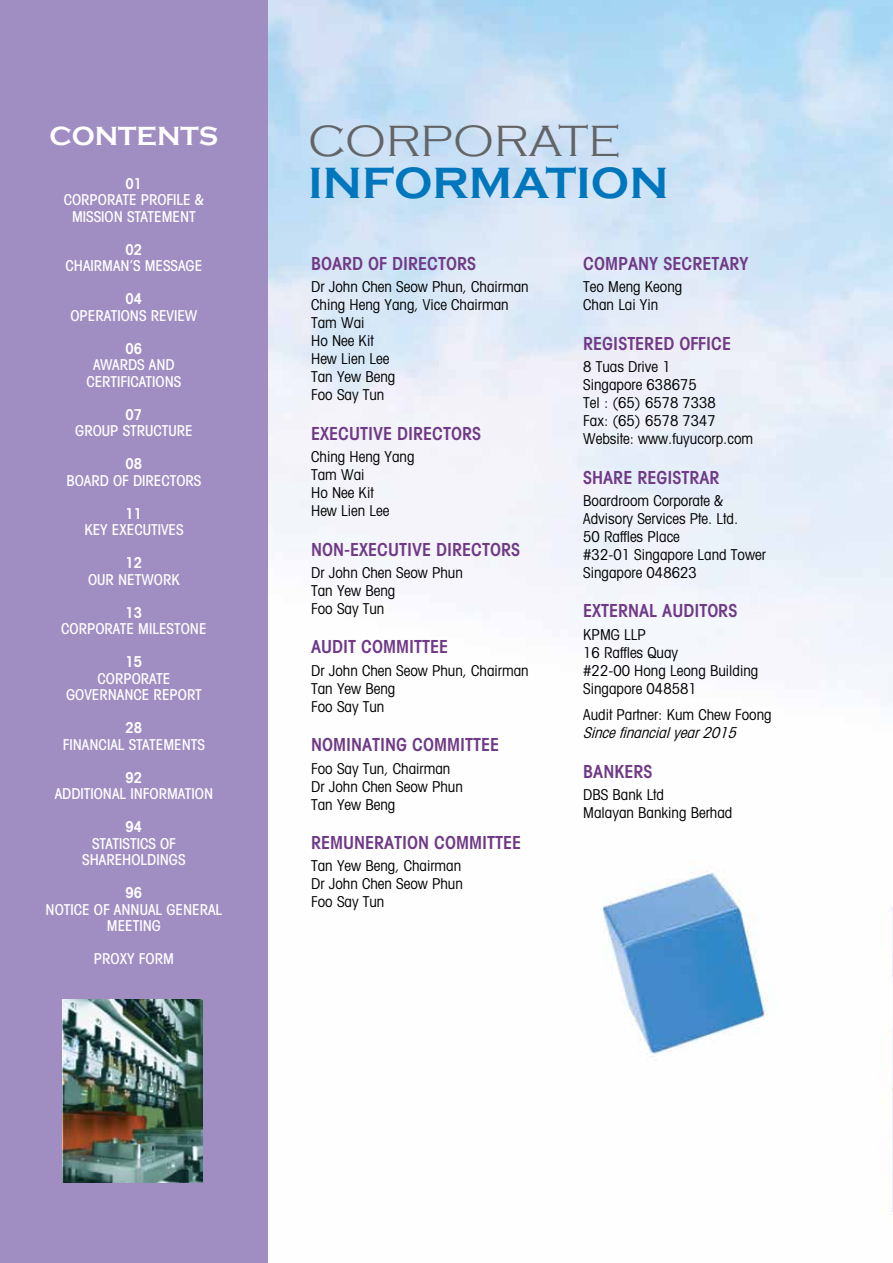
<style>
.page{position:relative;width:893px;height:1263px;background:#fff}
.page>*{position:absolute;margin:0;border:0;box-sizing:border-box;transform-origin:0 0}
.t1{font:700 45px "Copperplate Gothic";color:#0076bc}
.t2{font:300 45px "Copperplate Gothic";color:#636466}
.t3{font:700 27px "Copperplate Gothic";color:#fff}
.t4{font:600 condensed 18px "Avant Garde";color:#6f3a86}
.t5{font:condensed 15px/18px "Avant Garde";color:#000}
.t6{font:500 condensed 15px/16.5px "Avant Garde";color:#fff;text-align:center}
.t7{font:600 condensed 15px "Avant Garde";color:#fff}
.t8{font:italic condensed 15px "Avant Garde";color:#000}
</style>
<div class="page">
<img style="left:268px;top:0;width:625px;height:1212px">
<div style="left:0;top:0;width:268px;height:1263px;background:#a08ec3"></div>
<img style="left:63px;top:999px;width:139px;height:183px">
<h2 class="t3" style="left:50px;top:121px;width:170px">CONTENTS</h2>
<p class="t7" style="left:126px;top:174px;width:18px">01</p>
<p class="t6" style="left:64px;top:191px;width:142px">CORPORATE PROFILE &amp;<br>MISSION STATEMENT</p>
<p class="t7" style="left:126px;top:240px;width:18px">02</p>
<p class="t6" style="left:66px;top:257px;width:138px">CHAIRMAN’S MESSAGE</p>
<p class="t7" style="left:126px;top:290px;width:18px">04</p>
<p class="t6" style="left:70px;top:307px;width:128px">OPERATIONS REVIEW</p>
<p class="t7" style="left:126px;top:339px;width:18px">06</p>
<p class="t6" style="left:86px;top:356px;width:96px">AWARDS AND<br>CERTIFICATIONS</p>
<p class="t7" style="left:126px;top:405px;width:18px">07</p>
<p class="t6" style="left:75px;top:422px;width:119px">GROUP STRUCTURE</p>
<p class="t7" style="left:126px;top:455px;width:18px">08</p>
<p class="t6" style="left:66px;top:472px;width:137px">BOARD OF DIRECTORS</p>
<p class="t7" style="left:126px;top:504px;width:18px">11</p>
<p class="t6" style="left:84px;top:521px;width:101px">KEY EXECUTIVES</p>
<p class="t7" style="left:126px;top:554px;width:18px">12</p>
<p class="t6" style="left:88px;top:571px;width:93px">OUR NETWORK</p>
<p class="t7" style="left:126px;top:603px;width:18px">13</p>
<p class="t6" style="left:61px;top:620px;width:147px">CORPORATE MILESTONE</p>
<p class="t7" style="left:126px;top:653px;width:18px">15</p>
<p class="t6" style="left:66px;top:670px;width:137px">CORPORATE<br>GOVERNANCE REPORT</p>
<p class="t7" style="left:126px;top:719px;width:18px">28</p>
<p class="t6" style="left:63px;top:736px;width:144px">FINANCIAL STATEMENTS</p>
<p class="t7" style="left:126px;top:768px;width:18px">92</p>
<p class="t6" style="left:55px;top:785px;width:160px">ADDITIONAL INFORMATION</p>
<p class="t7" style="left:126px;top:818px;width:18px">94</p>
<p class="t6" style="left:82px;top:835px;width:105px">STATISTICS OF<br>SHAREHOLDINGS</p>
<p class="t7" style="left:126px;top:884px;width:18px">96</p>
<p class="t6" style="left:46px;top:901px;width:178px">NOTICE OF ANNUAL GENERAL<br>MEETING</p>
<p class="t6" style="left:94px;top:950px;width:82px">PROXY FORM</p>
<h1 class="t2" style="left:308px;top:117px;width:314px">CORPORATE</h1>
<h1 class="t1" style="left:308px;top:159px;width:362px">INFORMATION</h1>
<p class="t4" style="left:311px;top:252px;width:167px">BOARD OF DIRECTORS</p>
<p class="t5" style="left:311px;top:277px;width:219px">Dr John Chen Seow Phun, Chairman<br>Ching Heng Yang, Vice Chairman<br>Tam Wai<br>Ho Nee Kit<br>Hew Lien Lee<br>Tan Yew Beng<br>Foo Say Tun</p>
<p class="t4" style="left:311px;top:422px;width:172px">EXECUTIVE DIRECTORS</p>
<p class="t5" style="left:311px;top:447px;width:105px">Ching Heng Yang<br>Tam Wai<br>Ho Nee Kit<br>Hew Lien Lee</p>
<p class="t4" style="left:311px;top:538px;width:210px">NON-EXECUTIVE DIRECTORS</p>
<p class="t5" style="left:311px;top:563px;width:153px">Dr John Chen Seow Phun<br>Tan Yew Beng<br>Foo Say Tun</p>
<p class="t4" style="left:311px;top:636px;width:138px">AUDIT COMMITTEE</p>
<p class="t5" style="left:311px;top:661px;width:219px">Dr John Chen Seow Phun, Chairman<br>Tan Yew Beng<br>Foo Say Tun</p>
<p class="t4" style="left:311px;top:734px;width:189px">NOMINATING COMMITTEE</p>
<p class="t5" style="left:311px;top:759px;width:153px">Foo Say Tun, Chairman<br>Dr John Chen Seow Phun<br>Tan Yew Beng</p>
<p class="t4" style="left:311px;top:832px;width:211px">REMUNERATION COMMITTEE</p>
<p class="t5" style="left:311px;top:857px;width:153px;text-align:justify">Tan Yew Beng, Chairman Dr John Chen Seow Phun Foo Say Tun</p>
<p class="t4" style="left:583px;top:252px;width:167px">COMPANY SECRETARY</p>
<p class="t5" style="left:583px;top:277px;width:101px">Teo Meng Keong<br>Chan Lai Yin</p>
<p class="t4" style="left:583px;top:332px;width:149px">REGISTERED OFFICE</p>
<p class="t5" style="left:583px;top:357px;width:171px">8 Tuas Drive 1<br>Singapore 638675<br>Tel : (65) 6578 7338<br>Fax: (65) 6578 7347<br>Website: www.fuyucorp.com</p>
<p class="t4" style="left:583px;top:466px;width:138px">SHARE REGISTRAR</p>
<p class="t5" style="left:583px;top:491px;width:184px">Boardroom Corporate &amp;<br>Advisory Services Pte. Ltd.<br>50 Raffles Place<br>#32-01 Singapore Land Tower<br>Singapore 048623</p>
<p class="t4" style="left:583px;top:600px;width:156px">EXTERNAL AUDITORS</p>
<p class="t5" style="left:583px;top:625px;width:177px">KPMG LLP<br>16 Raffles Quay<br>#22-00 Hong Leong Building<br>Singapore 048581</p>
<p class="t5" style="left:583px;top:705px;width:190px">Audit Partner: Kum Chew Foong</p>
<p class="t8" style="left:583px;top:723px;width:159px">Sincefinancialyear2015</p>
<p class="t4" style="left:583px;top:760px;width:71px">BANKERS</p>
<p class="t5" style="left:583px;top:785px;width:151px">DBS Bank Ltd<br>Malayan Banking Berhad</p>
</div>
